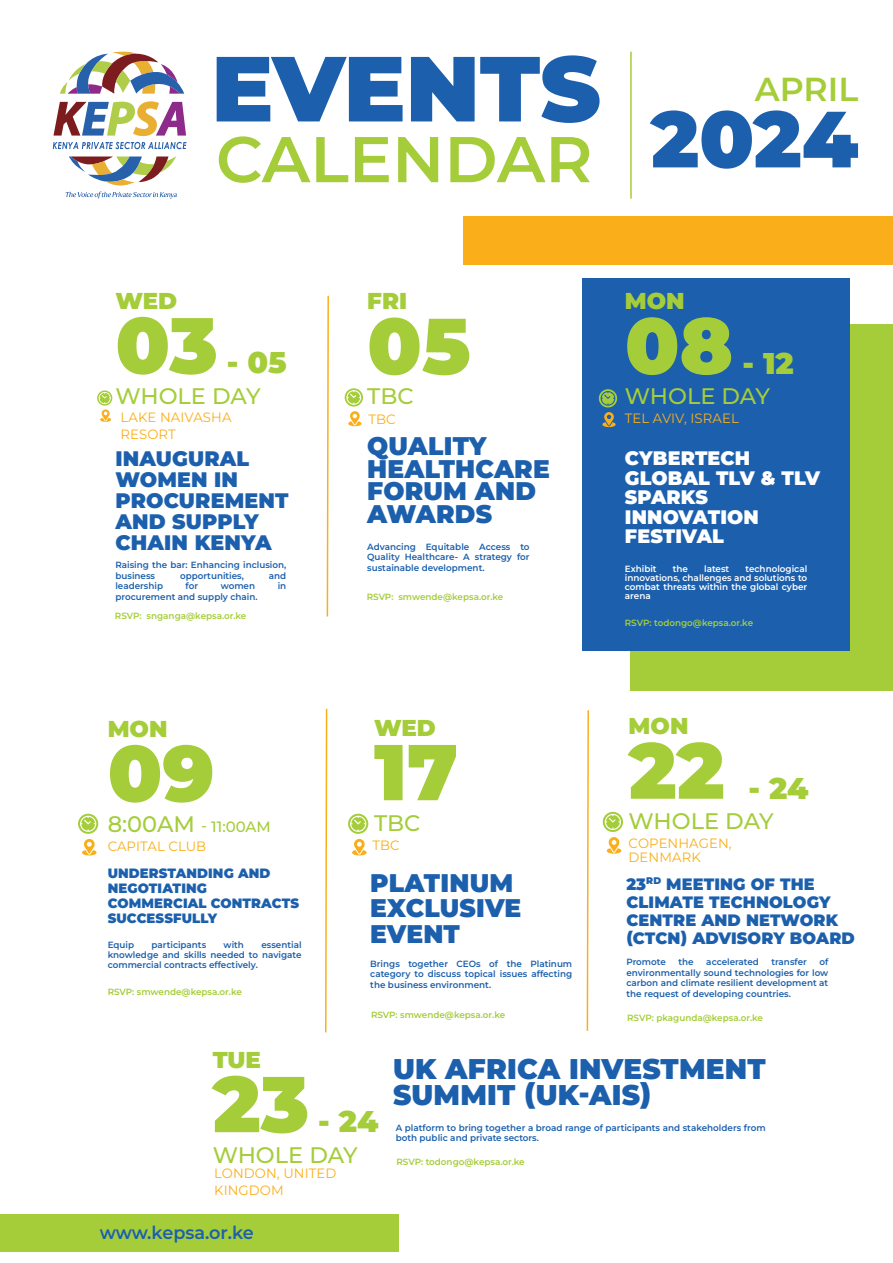
<style>
.page{position:relative;width:893px;height:1263px;background:#fff}
.page>*{position:absolute;margin:0;border:0;box-sizing:border-box;transform-origin:0 0}
.t1{font:900 92.25px "Montserrat";color:#1c60ad}
.t2{font:900 79.5px "Montserrat";color:#1c60ad}
.t3{font:900 78.9px "Montserrat";color:#a5cd3a}
.t4{font:100 64.5px "Montserrat";color:#a5cd3a}
.t5{font:600 33.3px "Montserrat";color:#a5cd3a}
.t6{font:900 30px "Montserrat";color:#a5cd3a}
.t7{font:900 28.5px/25.5px "Montserrat";letter-spacing:.01em;color:#1c60ad}
.t8{font:900 25.5px/22.5px "Montserrat";letter-spacing:.01em;color:#1c60ad}
.t9{font:900 22.95px "Montserrat";color:#a5cd3a}
.t10{font:500 22.5px "Montserrat";color:#a5cd3a}
.t11{font:900 21px/21px "Montserrat";letter-spacing:.01em;color:#1c60ad}
.t12{font:900 19.5px/19.5px "Montserrat";letter-spacing:.01em;color:#fff}
.t13{font:100 18px "Montserrat";letter-spacing:-.005em;color:#1c60ad}
.t14{font:900 16.5px/18px "Montserrat";letter-spacing:.01em;color:#1c60ad}
.t15{font:500 15px "Montserrat";color:#a5cd3a}
.t16{font:100 13.5px/17.2px "Montserrat";letter-spacing:.01em;color:#faaf1a}
.t17{font:900 13.5px/15px "Montserrat";letter-spacing:.01em;color:#1c60ad}
.t18{font:100 9px/10.5px "Montserrat";color:#1c60ad;text-align:justify}
.t19{font:100 9px "Montserrat";color:#a5cd3a}
.t20{font:100 9px/9px "Montserrat";color:#fff;text-align:justify}
.s1{font-size:22.5px}
</style>
<div class="page">
<div style="left:464px;top:217px;width:429px;height:48px;background:#faaf1a"></div>
<div style="left:630px;top:324px;width:263px;height:367px;background:#a5cd3a"></div>
<div style="left:0;top:1214px;width:398px;height:37px;background:#a5cd3a"></div>
<div style="left:583px;top:278px;width:267px;height:372px;background:#1c60ad"></div>
<hr style="left:630px;top:52px;width:2px;height:147px;background:#a5cd3a">
<svg style="left:97px;top:390px;width:15px;height:32px"></svg>
<svg style="left:599px;top:389px;width:18px;height:38px"></svg>
<svg style="left:345px;top:388px;width:18px;height:38px"></svg>
<svg style="left:53px;top:101px;width:133px;height:35px"></svg>
<svg style="left:60px;top:52px;width:124px;height:42px"></svg>
<svg style="left:66px;top:156px;width:111px;height:43px"></svg>
<svg style="left:53px;top:142px;width:133px;height:7px"></svg>
<svg style="left:326px;top:295px;width:3px;height:322px"></svg>
<svg style="left:325px;top:708px;width:3px;height:325px"></svg>
<svg style="left:586px;top:710px;width:3px;height:321px"></svg>
<svg style="left:603px;top:812px;width:20px;height:42px"></svg>
<svg style="left:348px;top:814px;width:20px;height:41px"></svg>
<svg style="left:78px;top:814px;width:20px;height:41px"></svg>
<h1 class="t1" style="left:211px;top:27px;width:391px">EVENTS</h1>
<h3 class="t4" style="left:216px;top:116px;width:378px">CALENDAR</h3>
<h3 class="t5" style="left:755px;top:67px;width:105px">APRIL</h3>
<h2 class="t2" style="left:651px;top:86px;width:209px">2024</h2>
<h3 class="t9" style="left:115px;top:285px;width:63px">WED</h3>
<h3 class="t3" style="left:115px;top:293px;width:104px">03</h3>
<h3 class="t6" style="left:227px;top:343px;width:62px">- 05</h3>
<h3 class="t10" style="left:115px;top:381px;width:147px">WHOLE DAY</h3>
<h3 class="t16" style="left:121px;top:408px;width:112px">LAKE NAIVASHA<br>RESORT</h3>
<h3 class="t11" style="left:115px;top:447px;width:175px">INAUGURAL<br>WOMEN IN<br>PROCUREMENT<br>AND SUPPLY<br>CHAIN KENYA</h3>
<p class="t18" style="left:115px;top:560px;width:172px">Raising the bar: Enhancing inclusion, business</p>
<p class="t18" style="left:180px;top:570px;width:65px">opportunities,</p>
<p class="t18" style="left:269px;top:570px;width:19px">and</p>
<p class="t18" style="left:115px;top:581px;width:49px">leadership</p>
<p class="t18" style="left:186px;top:581px;width:14px">for</p>
<p class="t18" style="left:221px;top:581px;width:36px">women</p>
<p class="t18" style="left:278px;top:581px;width:10px">in</p>
<p class="t18" style="left:115px;top:591px;width:144px">procurement and supply chain.</p>
<p class="t19" style="left:115px;top:609px;width:133px">RSVP: snganga@kepsa.or.ke</p>
<h3 class="t9" style="left:108px;top:713px;width:61px">MON</h3>
<h3 class="t3" style="left:108px;top:721px;width:108px">09</h3>
<h3 class="t15" style="left:108px;top:816px;width:165px"><span class="s1">8:00AM</span> - 11:00AM</h3>
<h3 class="t16" style="left:108px;top:837px;width:100px">CAPITAL CLUB</h3>
<h3 class="t17" style="left:108px;top:865px;width:193px">UNDERSTANDING AND<br>NEGOTIATING<br>COMMERCIAL CONTRACTS<br>SUCCESSFULLY</h3>
<p class="t18" style="left:108px;top:940px;width:195px;line-height:9.8px;text-indent:154px">essential knowledge and skills needed to navigate commercial contracts effectively.</p>
<p class="t18" style="left:108px;top:940px;width:28px">Equip</p>
<p class="t18" style="left:152px;top:940px;width:56px">participants</p>
<p class="t18" style="left:224px;top:940px;width:22px">with</p>
<p class="t19" style="left:108px;top:986px;width:136px">RSVP: smwende@kepsa.or.ke</p>
<h3 class="t9" style="left:367px;top:286px;width:41px">FRI</h3>
<h3 class="t3" style="left:367px;top:293px;width:105px">05</h3>
<h3 class="t10" style="left:367px;top:381px;width:48px">TBC</h3>
<h3 class="t16" style="left:368px;top:411px;width:29px">TBC</h3>
<h3 class="t8" style="left:367px;top:434px;width:184px">QUALITY<br>HEALTHCARE<br>FORUM AND<br>AWARDS</h3>
<p class="t18" style="left:367px;top:541px;width:164px">Advancing Equitable Access to Quality Healthcare- A strategy for sustainable development.</p>
<p class="t19" style="left:367px;top:591px;width:138px">RSVP: smwende@kepsa.or.ke</p>
<h3 class="t9" style="left:374px;top:712px;width:63px">WED</h3>
<h3 class="t3" style="left:374px;top:720px;width:85px">17</h3>
<h3 class="t10" style="left:374px;top:808px;width:48px">TBC</h3>
<h3 class="t16" style="left:373px;top:836px;width:29px">TBC</h3>
<h3 class="t8" style="left:370px;top:869px;width:153px;line-height:25.5px">PLATINUM<br>EXCLUSIVE<br>EVENT</h3>
<p class="t18" style="left:370px;top:958px;width:203px">Brings together CEOs of the Platinum category to discuss topical issues affecting the business environment.</p>
<p class="t19" style="left:371px;top:1009px;width:136px">RSVP: smwende@kepsa.or.ke</p>
<h3 class="t9" style="left:625px;top:286px;width:61px">MON</h3>
<h3 class="t3" style="left:625px;top:293px;width:110px">08</h3>
<h3 class="t6" style="left:742px;top:343px;width:53px">- 12</h3>
<h3 class="t10" style="left:625px;top:381px;width:147px">WHOLE DAY</h3>
<h3 class="t16" style="left:625px;top:410px;width:115px">TEL AVIV, ISRAEL</h3>
<h3 class="t12" style="left:625px;top:448px;width:197px">CYBERTECH<br>GLOBAL TLV &amp; TLV<br>SPARKS<br>INNOVATION<br>FESTIVAL</h3>
<p class="t20" style="left:625px;top:564px;width:184px;text-indent:121px">technological innovations, challenges and solutions to combat threats within the global cyber arena</p>
<p class="t20" style="left:625px;top:564px;width:33px">Exhibit</p>
<p class="t20" style="left:673px;top:564px;width:17px">the</p>
<p class="t20" style="left:704px;top:564px;width:27px">latest</p>
<p class="t19" style="left:625px;top:617px;width:130px">RSVP: todongo@kepsa.or.ke</p>
<h3 class="t9" style="left:629px;top:711px;width:61px">MON</h3>
<h3 class="t3" style="left:629px;top:718px;width:98px">22</h3>
<h3 class="t6" style="left:748px;top:768px;width:62px">- 24</h3>
<h3 class="t10" style="left:629px;top:806px;width:147px">WHOLE DAY</h3>
<h3 class="t16" style="left:629px;top:836px;width:105px;line-height:13.5px">COPENHAGEN,<br>DENMARK</h3>
<h3 class="t14" style="left:626px;top:874px;width:230px">23<sup>RD</sup> MEETING OF THE<br>CLIMATE TECHNOLOGY<br>CENTRE AND NETWORK (CTCN) ADVISORY BOARD</h3>
<p class="t18" style="left:626px;top:957px;width:203px;text-indent:193px">of environmentally sound technologies for low carbon and climate resilient development at the request of developing countries.</p>
<p class="t18" style="left:626px;top:957px;width:41px">Promote</p>
<p class="t18" style="left:678px;top:957px;width:17px">the</p>
<p class="t18" style="left:706px;top:957px;width:54px">accelerated</p>
<p class="t18" style="left:772px;top:957px;width:37px">transfer</p>
<p class="t19" style="left:627px;top:1012px;width:137px">RSVP: pkagunda@kepsa.or.ke</p>
<h3 class="t9" style="left:213px;top:1044px;width:50px">TUE</h3>
<h3 class="t3" style="left:213px;top:1051px;width:98px">23</h3>
<h3 class="t6" style="left:318px;top:1101px;width:62px">- 24</h3>
<h3 class="t10" style="left:213px;top:1139px;width:147px">WHOLE DAY</h3>
<h3 class="t16" style="left:214px;top:1164px;width:124px">LONDON, UNITED<br>KINGDOM</h3>
<h3 class="t13" style="left:100px;top:1220px;width:156px">www.kepsa.or.ke</h3>
<h3 class="t7" style="left:393px;top:1056px;width:374px">UK AFRICA INVESTMENT<br>SUMMIT (UK-AIS)</h3>
<p class="t18" style="left:396px;top:1122px;width:371px">A platform to bring together a broad range of participants and stakeholders from both public and private sectors.</p>
<p class="t19" style="left:396px;top:1155px;width:130px">RSVP: todongo@kepsa.or.ke</p>
</div>
